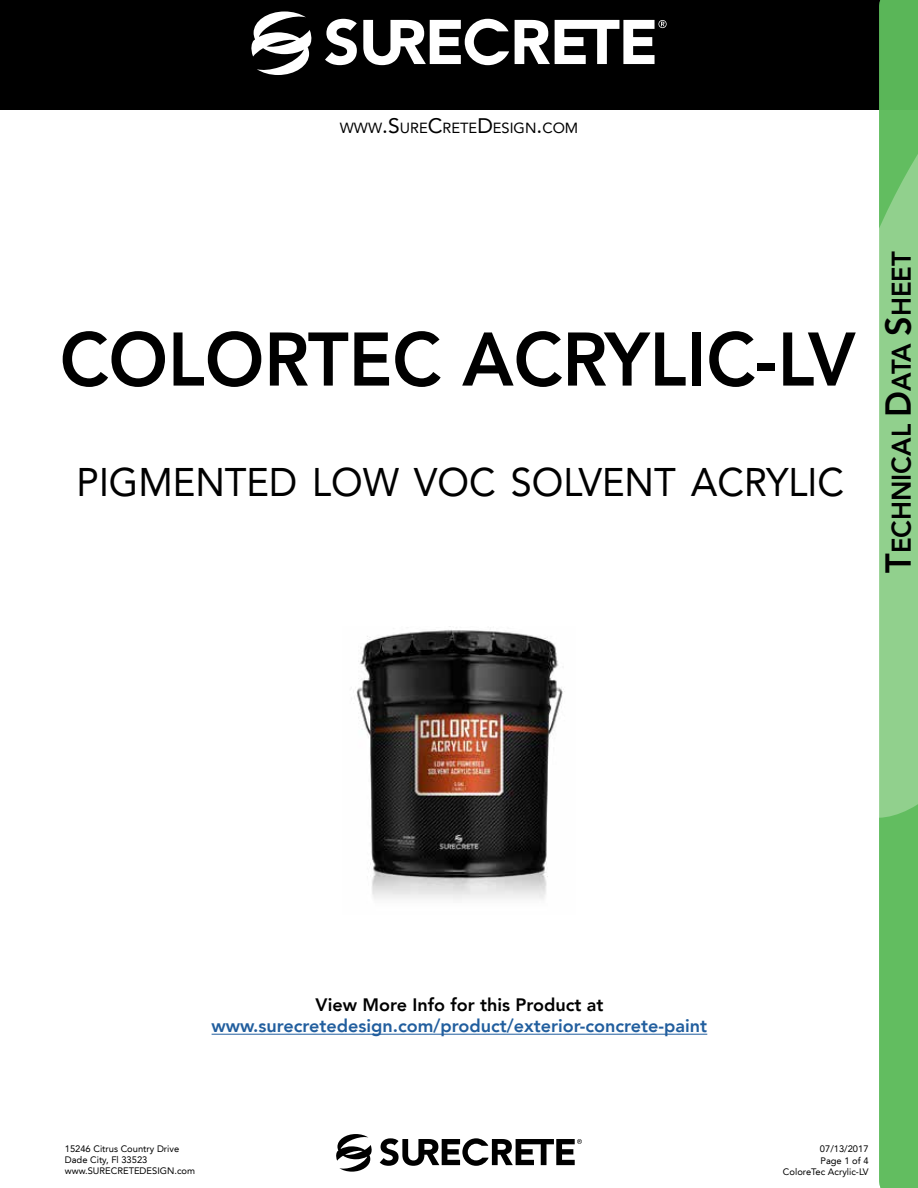
<style>
.page{position:relative;width:918px;height:1188px;background:#fff}
.page>*{position:absolute;margin:0;border:0;box-sizing:border-box;transform-origin:0 0}
.t1{font:800 75px "Avenir LT";color:#000;scale:.95 1}
.t2{font:39.9px "Avenir LT";color:#000;scale:.95 1}
.t3{font:800 27px "Avenir LT";color:#000;scale:.95 1}
.t4{font:800 18px "Avenir LT";color:#215e9e}
.t5{font:800 18px "Avenir LT";color:#000}
.t6{font:14.7px "Avenir LT";color:#000}
.t7{font:9.3px/11.2px "Avenir LT";color:#000}
.s1{font-size:21px}
.s2{font-size:36px}
</style>
<div class="page">
<div style="left:0;top:0;width:918px;height:110px;background:#000"></div>
<svg style="left:251px;top:11px;width:61px;height:64px"></svg>
<svg style="left:325px;top:19px;width:32px;height:46px"></svg>
<svg style="left:363px;top:19px;width:146px;height:46px"></svg>
<svg style="left:515px;top:20px;width:152px;height:44px"></svg>
<svg style="left:879px;top:0;width:39px;height:1188px;background:#7ac677"></svg>
<svg style="left:336px;top:1134px;width:36px;height:38px"></svg>
<svg style="left:380px;top:1138px;width:202px;height:28px"></svg>
<hr style="left:212px;top:1034px;width:495px;height:1px;background:#215e9e">
<img style="left:356px;top:626px;width:208px;height:274px">
<h3 class="t6" style="left:340px;top:119px;width:240px">WWW<span class="s1">.S</span>URE<span class="s1">C</span>RETE<span class="s1">D</span>ESIGN<span class="s1">.</span>COM</h3>
<h1 class="t1" style="left:60px;top:315px;width:839px">COLORTEC ACRYLIC-LV</h1>
<h2 class="t2" style="left:77px;top:459px;width:809px">PIGMENTED LOW VOC SOLVENT ACRYLIC</h2>
<h3 class="t3" style="left:885px;top:573px;width:340px;rotate:-90deg"><span class="s2">T</span>ECHNICAL <span class="s2">D</span>ATA <span class="s2">S</span>HEET</h3>
<h3 class="t5" style="left:316px;top:994px;width:289px">View More Info for this Product at</h3>
<h3 class="t4" style="left:212px;top:1016px;width:497px">www.surecretedesign.com/product/exterior-concrete-paint</h3>
<p class="t7" style="left:65px;top:1143px;width:132px">15246 Citrus Country Drive<br>Dade City, Fl 33523 www.SURECRETEDESIGN.com</p>
<p class="t7" style="left:783px;top:1144px;width:87px;text-align:right">07/13/2017<br>Page 1 of 4<br>ColoreTec Acrylic-LV</p>
</div>
